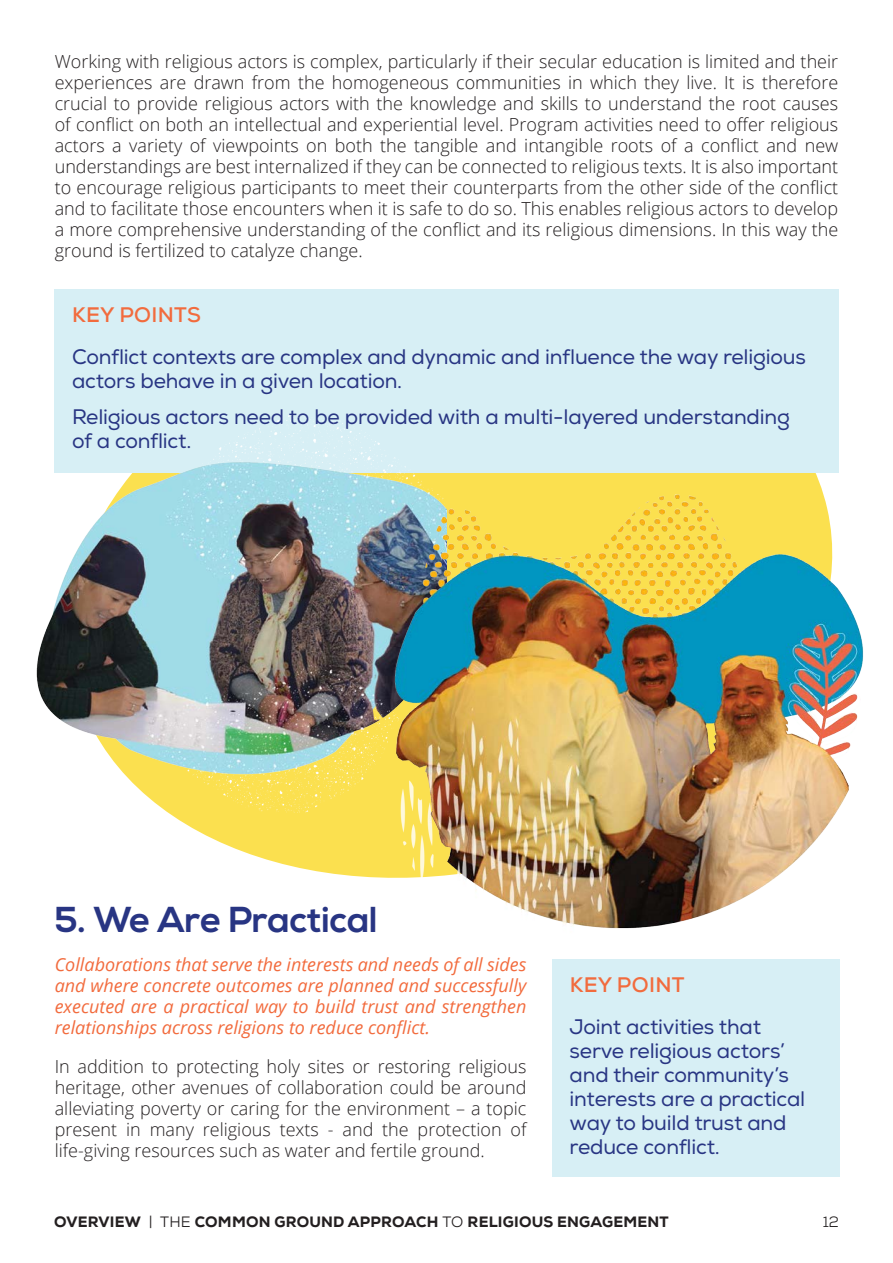
<style>
.page{position:relative;width:893px;height:1263px;background:#fff}
.page>*{position:absolute;margin:0;border:0;box-sizing:border-box;transform-origin:0 0}
.Heading_2{font:700 36px "Nexa";color:#283583}
.Key_points{font:21px/24px "Nexa";letter-spacing:-.01em;color:#283583}
.Heading_3_orange{font:700 21px "Nexa";letter-spacing:.015em;color:#f26b3d}
.t1{font:300 18px/21px "Open Sans";color:#231f20;text-align:justify}
.Pull_quote_text{font:italic 18px/21px "Open Sans";color:#f26b3d;text-align:justify}
.t2{font:800 15px "Nexa";letter-spacing:.015em;color:#231f20}
.t3{font:15px "Nexa";color:#231f20}
.s1{font-weight:400}
</style>
<div class="page">
<svg style="left:177px;top:819px;width:183px;height:58px;fill:#fbe04f"></svg>
<div style="left:54px;top:289px;width:785px;height:183px;background:#d7eff5"></div>
<div style="left:552px;top:959px;width:287px;height:218px;background:#d7eff5"></div>
<img style="left:36px;top:415px;width:359px;height:404px">
<img style="left:360px;top:460px;width:504px;height:469px">
<p class="t1" style="left:55px;top:50px;width:785px">Working with religious actors is complex, particularly if their secular education is limited and their experiences are drawn from the homogeneous communities in which they live. It is therefore crucial to provide religious actors with the knowledge and skills to understand the root causes of conflict on both an intellectual and experiential level. Program activities need to offer religious actors a variety of viewpoints on both the tangible and intangible roots of a conflict and new understandings are best internalized if they can be connected to religious texts. It is also important to encourage religious participants to meet their counterparts from the other side of the conflict and to facilitate those encounters when it is safe to do so. This enables religious actors to develop a more comprehensive understanding of the conflict and its religious dimensions. In this way the ground is fertilized to catalyze change.</p>
<p class="Heading_3_orange" style="left:72px;top:301px;width:130px">KEY POINTS</p>
<p class="Key_points" style="left:72px;top:345px;width:735px">Conflict contexts are complex and dynamic and influence the way religious actors behave in a given location.</p>
<p class="Key_points" style="left:72px;top:405px;width:719px">Religious actors need to be provided with a multi-layered understanding of a conflict.</p>
<p class="Heading_2" style="left:55px;top:899px;width:324px">5. We Are Practical</p>
<p class="Pull_quote_text" style="left:55px;top:953px;width:473px">Collaborations that serve the interests and needs of all sides and where concrete outcomes are planned and successfully executed are a practical way to build trust and strengthen relationships across religions to reduce conflict.</p>
<p class="t1" style="left:55px;top:1055px;width:473px">In addition to protecting holy sites or restoring religious heritage, other avenues of collaboration could be around alleviating poverty or caring for the environment – a topic present in many religious texts - and the protection of life-giving resources such as water and fertile ground.</p>
<p class="Heading_3_orange" style="left:570px;top:971px;width:116px">KEY POINT</p>
<p class="Key_points" style="left:570px;top:1015px;width:237px">Joint activities that serve religious actors’ and their community’s interests are a practical way to build trust and reduce conflict.</p>
<p class="t2" style="left:54px;top:1212px;width:616px">OVERVIEW <span class="s1">| THE</span> COMMON GROUND APPROACH <span class="s1">TO</span> RELIGIOUS ENGAGEMENT</p>
<p class="t3" style="left:823px;top:1212px;width:18px">12</p>
</div>
